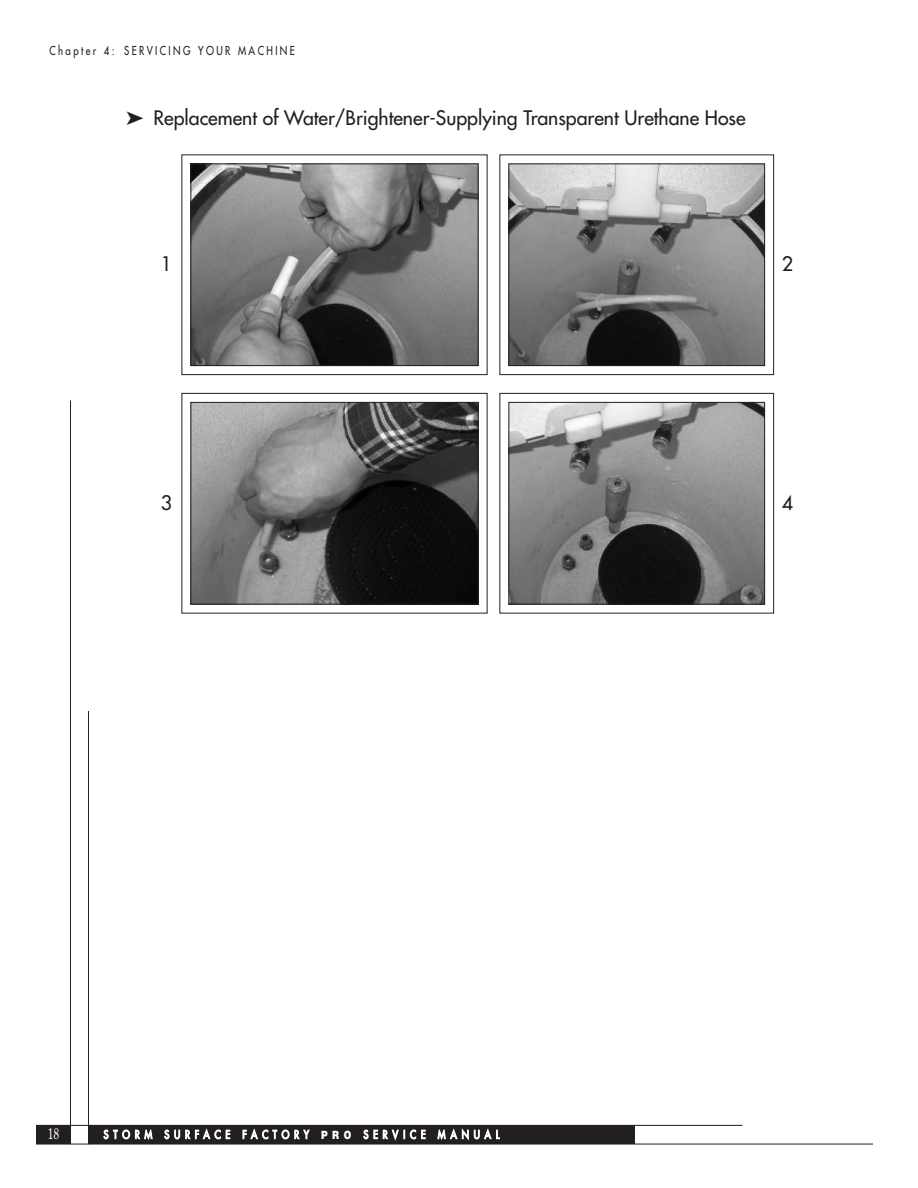
<style>
.page{position:relative;width:918px;height:1188px;background:#fff}
.page>*{position:absolute;margin:0;border:0;box-sizing:border-box;transform-origin:0 0}
.t1{font:19.5px "Futura";color:#231f20}
.t2{font:15px "Century Old Style";color:#fff;scale:.75 1}
.t3{font:12px "Futura";letter-spacing:.25em;color:#231f20;scale:.8 1}
.t4{font:11.4px "Futura";letter-spacing:.535em;color:#fff;scale:.8 1}
.s1{font-family:"Helvetica";font-weight:900}
</style>
<div class="page">
<div style="left:36px;top:1126px;width:598px;height:18px;background:#231f20"></div>
<div style="left:70px;top:1125px;width:18px;height:22px;background:#fff"></div>
<hr style="left:70px;top:401px;width:1px;height:743px;background:#231f20">
<hr style="left:88px;top:711px;width:1px;height:433px;background:#231f20">
<hr style="left:36px;top:1125px;width:706px;height:1px;background:#231f20">
<hr style="left:36px;top:1144px;width:837px;height:1px;background:#231f20">
<div style="left:500px;top:154px;width:274px;height:221px;border:1px solid #231f20"></div>
<img style="left:192px;top:166px;width:284px;height:198px">
<div style="left:190px;top:164px;width:288px;height:202px;border:1px solid #231f20"></div>
<img style="left:510px;top:166px;width:253px;height:198px">
<div style="left:508px;top:164px;width:257px;height:202px;border:1px solid #231f20"></div>
<div style="left:500px;top:393px;width:274px;height:221px;border:1px solid #231f20"></div>
<img style="left:192px;top:404px;width:284px;height:198px">
<div style="left:190px;top:402px;width:288px;height:202px;border:1px solid #231f20"></div>
<img style="left:510px;top:404px;width:253px;height:198px">
<div style="left:508px;top:402px;width:257px;height:202px;border:1px solid #231f20"></div>
<p class="t3" style="left:50px;top:45px;width:308px">Chapter 4: SERVICING YOUR MACHINE</p>
<p class="t1" style="left:126px;top:108px;width:621px">➤ Replacement of Water/Brightener-Supplying Transparent Urethane Hose</p>
<p class="t1" style="left:161px;top:255px;width:13px">1</p>
<p class="t1" style="left:782px;top:255px;width:13px">2</p>
<p class="t1" style="left:161px;top:493px;width:13px">3</p>
<p class="t1" style="left:782px;top:493px;width:13px">4</p>
<p class="t2" style="left:48px;top:1125px;width:16px">18</p>
<p class="t4" style="left:104px;top:1129px;width:496px">STORM SURFACE FACTORY <span class="s1">PRO</span> SERVICE MANUAL</p>
</div>
